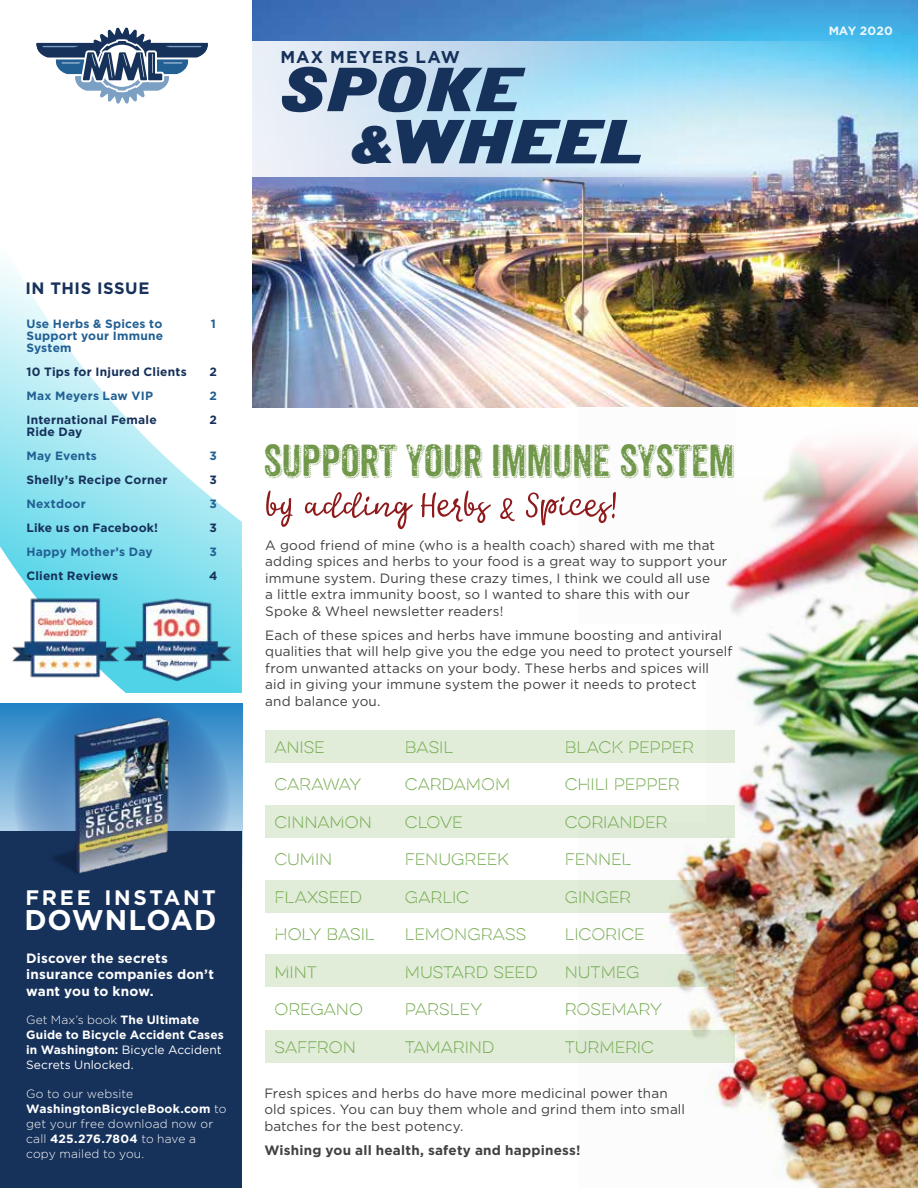
<style>
.page{position:relative;width:918px;height:1188px;background:#fff}
.page>*{position:absolute;margin:0;border:0;box-sizing:border-box;transform-origin:0 0}
.t1{font:italic 56.55px/52.2px "Chuzpah";letter-spacing:.03em;color:#16315a}
.t2{font:300 52.5px "Takeaway";letter-spacing:.015em;color:#8e1a1c}
.t3{font:43.5px "Anodyne Combined";letter-spacing:-.015em;color:#71984a}
.t4{font:700 28.5px "Gotham";letter-spacing:.03em;color:#fff}
.t5{font:700 21px "Gotham";letter-spacing:.125em;color:#fff}
.t6{font:700 17.1px "Gotham";letter-spacing:.065em;color:#16315a}
.t7{font:700 16.5px "Gotham";letter-spacing:.035em;color:#16315a}
.t8{font:100 15px "Eveleth";letter-spacing:-.005em;color:#6aa442}
.t9{font:100 15px "Eveleth";letter-spacing:-.03em;color:#6aa442}
.t10{font:13.5px/16.5px "Gotham";letter-spacing:.01em;color:#414042}
.t11{font:700 13.5px/16.5px "Gotham";letter-spacing:.015em;color:#fff}
.t12{font:700 13.5px "Gotham";letter-spacing:.015em;color:#414042}
.t13{font:700 12px/12px "Gotham";letter-spacing:.02em;color:#16315a}
.t14{font:300 12px/15px "Gotham";letter-spacing:.015em;color:#fff}
.t15{font:700 12px/15px "Gotham";letter-spacing:.005em;color:#fff}
.t16{font:700 12px/12px "Gotham";letter-spacing:.02em;color:#226093;text-align:justify}
.s1{font-size:47.4px}
.s2{font-weight:300}
.s3{font-weight:400}
.s4{font-weight:700}
</style>
<div class="page">
<img style="left:252px;top:0;width:666px;height:408px">
<svg style="left:252px;top:41px;width:666px;height:135px;background:#bde0f1"></svg>
<img style="left:662px;top:527px;width:256px;height:661px">
<img style="left:762px;top:442px;width:156px;height:85px">
<div style="left:530px;top:625px;width:176px;height:197px;background:#fff"></div>
<svg style="left:1px;top:264px;width:240px;height:429px"></svg>
<svg style="left:36px;top:27px;width:172px;height:77px"></svg>
<img style="left:12px;top:594px;width:107px;height:86px">
<img style="left:123px;top:596px;width:107px;height:86px">
<svg style="left:0;top:703px;width:242px;height:128px;background:#4c90c7"></svg>
<div style="left:0;top:831px;width:242px;height:357px;background:#16315a"></div>
<img style="left:0;top:787px;width:71px;height:83px">
<img style="left:71px;top:713px;width:103px;height:161px">
<div style="left:266px;top:730px;width:469px;height:33px;background:#e1edd9"></div>
<div style="left:266px;top:805px;width:469px;height:33px;background:#e1edd9"></div>
<div style="left:266px;top:880px;width:469px;height:33px;background:#e1edd9"></div>
<div style="left:266px;top:954px;width:469px;height:33px;background:#e1edd9"></div>
<div style="left:266px;top:1030px;width:469px;height:33px;background:#e1edd9"></div>
<p class="t6" style="left:281px;top:46px;width:181px">MAX MEYERS LAW</p>
<h1 class="t1" style="left:347px;top:66px;width:294px;text-indent:-72px">SPOKE <span class="s1">&amp;</span>WHEEL</h1>
<p class="t7" style="left:26px;top:277px;width:126px">IN THIS ISSUE</p>
<p class="t16" style="left:26px;top:317px;width:138px">Use Herbs &amp; Spices to Support your Immune System</p>
<p class="t13" style="left:26px;top:365px;width:162px">10 Tips for Injured Clients</p>
<p class="t16" style="left:26px;top:389px;width:128px">Max Meyers Law VIP</p>
<p class="t13" style="left:26px;top:413px;width:132px">International Female<br>Ride Day</p>
<p class="t16" style="left:26px;top:449px;width:72px">May Events</p>
<p class="t13" style="left:26px;top:473px;width:142px">Shelly’s Recipe Corner</p>
<p class="t16" style="left:26px;top:497px;width:61px">Nextdoor</p>
<p class="t13" style="left:26px;top:521px;width:133px">Like us on Facebook!</p>
<p class="t16" style="left:26px;top:545px;width:128px">Happy Mother’s Day</p>
<p class="t13" style="left:26px;top:569px;width:93px">Client Reviews</p>
<p class="t16" style="left:211px;top:317px;width:7px">1</p>
<p class="t13" style="left:209px;top:365px;width:9px">2</p>
<p class="t16" style="left:209px;top:389px;width:9px">2</p>
<p class="t13" style="left:209px;top:413px;width:9px">2</p>
<p class="t16" style="left:209px;top:449px;width:9px">3</p>
<p class="t13" style="left:209px;top:473px;width:9px">3</p>
<p class="t16" style="left:209px;top:497px;width:9px">3</p>
<p class="t13" style="left:209px;top:521px;width:9px">3</p>
<p class="t16" style="left:209px;top:545px;width:9px">3</p>
<p class="t13" style="left:209px;top:569px;width:10px">4</p>
<h3 class="t5" style="left:26px;top:883px;width:192px">FREE INSTANT</h3>
<h3 class="t4" style="left:24px;top:901px;width:193px">DOWNLOAD</h3>
<p class="t11" style="left:26px;top:950px;width:190px">Discover the secrets insurance companies don’t want you to know.</p>
<p class="t15" style="left:26px;top:1012px;width:199px"><span class="s2">Get Max’s book</span> The Ultimate<br>Guide to Bicycle Accident Cases in Washington: <span class="s3">Bicycle Accident<br>Secrets Unlocked.</span></p>
<p class="t14" style="left:26px;top:1086px;width:202px">Go to our website<br><span class="s4">WashingtonBicycleBook.com</span> to get your free download now or call <span class="s4">425.276.7804</span> to have a copy mailed to you.</p>
<h3 class="t3" style="left:263px;top:434px;width:473px">SUPPORT YOUR IMMUNE SYSTEM</h3>
<h2 class="t2" style="left:265px;top:482px;width:355px">by adding Herbs &amp; Spices!</h2>
<p class="t10" style="left:265px;top:536px;width:464px">A good friend of mine (who is a health coach) shared with me that adding spices and herbs to your food is a great way to support your immune system. During these crazy times, I think we could all use<br>a little extra immunity boost, so I wanted to share this with our Spoke &amp; Wheel newsletter readers!</p>
<p class="t10" style="left:265px;top:626px;width:469px">Each of these spices and herbs have immune boosting and antiviral qualities that will help give you the edge you need to protect yourself from unwanted attacks on your body. These herbs and spices will aid in giving your immune system the power it needs to protect<br>and balance you.</p>
<p class="t8" style="left:274px;top:736px;width:52px">ANISE</p>
<p class="t9" style="left:274px;top:774px;width:88px">CARAWAY</p>
<p class="t8" style="left:274px;top:811px;width:99px">CINNAMON</p>
<p class="t8" style="left:274px;top:849px;width:59px">CUMIN</p>
<p class="t8" style="left:274px;top:886px;width:89px">FLAXSEED</p>
<p class="t8" style="left:274px;top:924px;width:102px">HOLY BASIL</p>
<p class="t8" style="left:274px;top:961px;width:44px">MINT</p>
<p class="t8" style="left:274px;top:999px;width:90px">OREGANO</p>
<p class="t8" style="left:274px;top:1036px;width:83px">SAFFRON</p>
<p class="t8" style="left:405px;top:736px;width:50px">BASIL</p>
<p class="t8" style="left:405px;top:774px;width:107px">CARDAMOM</p>
<p class="t8" style="left:405px;top:811px;width:59px">CLOVE</p>
<p class="t8" style="left:405px;top:849px;width:105px">FENUGREEK</p>
<p class="t8" style="left:405px;top:886px;width:66px">GARLIC</p>
<p class="t8" style="left:405px;top:924px;width:123px">LEMONGRASS</p>
<p class="t8" style="left:405px;top:961px;width:134px">MUSTARD SEED</p>
<p class="t8" style="left:405px;top:999px;width:79px">PARSLEY</p>
<p class="t8" style="left:405px;top:1036px;width:91px">TAMARIND</p>
<p class="t8" style="left:565px;top:736px;width:131px">BLACK PEPPER</p>
<p class="t8" style="left:565px;top:774px;width:116px">CHILI PEPPER</p>
<p class="t8" style="left:565px;top:811px;width:104px">CORIANDER</p>
<p class="t8" style="left:565px;top:849px;width:68px">FENNEL</p>
<p class="t8" style="left:565px;top:886px;width:68px">GINGER</p>
<p class="t8" style="left:565px;top:924px;width:82px">LICORICE</p>
<p class="t8" style="left:565px;top:961px;width:76px">NUTMEG</p>
<p class="t8" style="left:565px;top:999px;width:99px">ROSEMARY</p>
<p class="t8" style="left:565px;top:1036px;width:91px">TURMERIC</p>
<p class="t10" style="left:264px;top:1084px;width:422px">Fresh spices and herbs do have more medicinal power than old spices. You can buy them whole and grind them into small batches for the best potency.</p>
<p class="t12" style="left:264px;top:1141px;width:318px">Wishing you all health, safety and happiness!</p>
<p class="t15" style="left:828px;top:24px;width:66px">MAY 2020</p>
</div>
